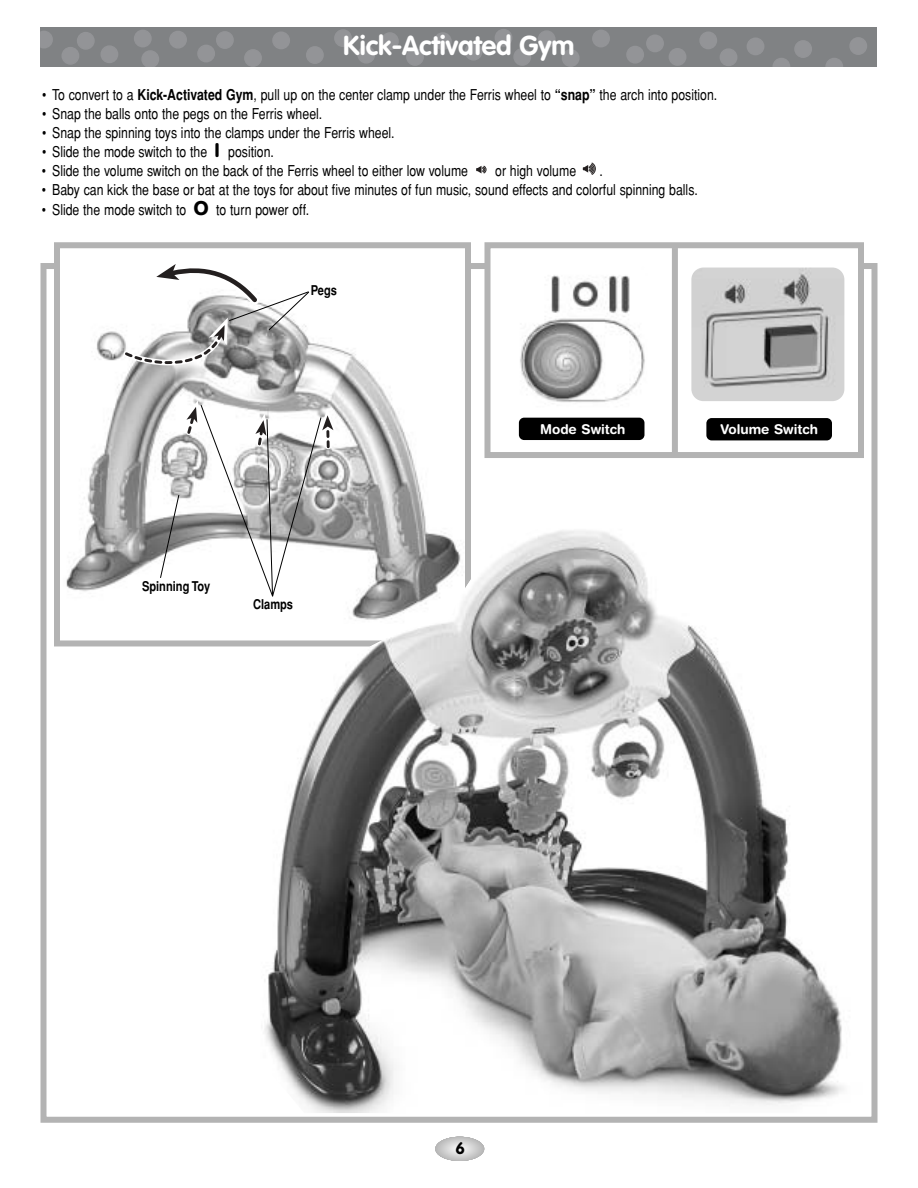
<style>
.page{position:relative;width:918px;height:1188px;background:#fff}
.page>*{position:absolute;margin:0;border:0;box-sizing:border-box;transform-origin:0 0}
.t1{font:700 27px "VAG Rounded";color:#fff}
.t2{font:700 16.5px "VAG Rounded";color:#000}
.t3{font:condensed 15px "Helvetica";color:#000}
.t4{font:700 13.5px "Helvetica Rounded";color:#fff}
.t5{font:700 condensed 13.5px "Helvetica";color:#000}
.s1{font-weight:700}
.s2{font-family:"VAG Rounded";font-weight:900;font-stretch:normal;font-size:19.5px}
</style>
<div class="page">
<div style="left:40px;top:263px;width:838px;height:860px;border:6px solid #b3b3b3"></div>
<div style="left:60px;top:248px;width:405px;height:392px;background:#fff"></div>
<img style="left:66px;top:331px;width:357px;height:261px">
<div style="left:54px;top:242px;width:417px;height:404px;border:6px solid #b3b3b3"></div>
<svg style="left:159px;top:400px;width:178px;height:192px"></svg>
<svg style="left:435px;top:1137px;width:49px;height:24px"></svg>
<svg style="left:583px;top:162px;width:13px;height:13px"></svg>
<svg style="left:476px;top:165px;width:11px;height:9px"></svg>
<div style="left:40px;top:27px;width:838px;height:40px;background:#808284"></div>
<svg style="left:40px;top:31px;width:13px;height:17px"></svg>
<div style="left:61px;top:47px;width:18px;height:18px;background:#939497;border:2px solid #939497;border-radius:50%"></div>
<div style="left:77px;top:32px;width:18px;height:18px;background:#939497;border:2px solid #939497;border-radius:50%"></div>
<div style="left:100px;top:45px;width:18px;height:18px;background:#939497;border:2px solid #939497;border-radius:50%"></div>
<div style="left:134px;top:30px;width:18px;height:17px;background:#939497;border:2px solid #939497;border-radius:50%"></div>
<svg style="left:141px;top:50px;width:18px;height:17px"></svg>
<div style="left:169px;top:31px;width:18px;height:18px;background:#939497;border:2px solid #939497;border-radius:50%"></div>
<div style="left:197px;top:45px;width:18px;height:17px;background:#939497;border:2px solid #939497;border-radius:50%"></div>
<div style="left:216px;top:31px;width:18px;height:18px;background:#939497;border:2px solid #939497;border-radius:50%"></div>
<div style="left:244px;top:49px;width:18px;height:18px;background:#939497;border:2px solid #939497;border-radius:50%"></div>
<div style="left:272px;top:31px;width:18px;height:18px;background:#939497;border:2px solid #939497;border-radius:50%"></div>
<div style="left:306px;top:46px;width:18px;height:18px;background:#939497;border:2px solid #939497;border-radius:50%"></div>
<div style="left:334px;top:29px;width:18px;height:18px;background:#939497;border:2px solid #939497;border-radius:50%"></div>
<div style="left:357px;top:46px;width:18px;height:18px;background:#939497;border:2px solid #939497;border-radius:50%"></div>
<div style="left:381px;top:32px;width:18px;height:18px;background:#939497;border:2px solid #939497;border-radius:50%"></div>
<div style="left:406px;top:48px;width:18px;height:18px;background:#939497;border:2px solid #939497;border-radius:50%"></div>
<div style="left:434px;top:32px;width:18px;height:18px;background:#939497;border:2px solid #939497;border-radius:50%"></div>
<div style="left:465px;top:43px;width:17px;height:18px;background:#939497;border:2px solid #939497;border-radius:50%"></div>
<div style="left:495px;top:29px;width:17px;height:18px;background:#939497;border:2px solid #939497;border-radius:50%"></div>
<div style="left:513px;top:48px;width:18px;height:18px;background:#939497;border:2px solid #939497;border-radius:50%"></div>
<div style="left:538px;top:30px;width:18px;height:18px;background:#939497;border:2px solid #939497;border-radius:50%"></div>
<div style="left:562px;top:49px;width:18px;height:18px;background:#939497;border:2px solid #939497;border-radius:50%"></div>
<div style="left:592px;top:30px;width:18px;height:17px;background:#939497;border:2px solid #939497;border-radius:50%"></div>
<div style="left:626px;top:46px;width:18px;height:18px;background:#939497;border:2px solid #939497;border-radius:50%"></div>
<div style="left:646px;top:34px;width:18px;height:18px;background:#939497;border:2px solid #939497;border-radius:50%"></div>
<div style="left:669px;top:48px;width:17px;height:18px;background:#939497;border:2px solid #939497;border-radius:50%"></div>
<div style="left:699px;top:31px;width:18px;height:18px;background:#939497;border:2px solid #939497;border-radius:50%"></div>
<div style="left:720px;top:48px;width:17px;height:18px;background:#939497;border:2px solid #939497;border-radius:50%"></div>
<div style="left:849px;top:37px;width:18px;height:18px;background:#939497;border:2px solid #939497;border-radius:50%"></div>
<div style="left:794px;top:40px;width:18px;height:18px;background:#939497;border:2px solid #939497;border-radius:50%"></div>
<div style="left:747px;top:37px;width:17px;height:18px;background:#939497;border:2px solid #939497;border-radius:50%"></div>
<svg style="left:773px;top:58px;width:17px;height:9px"></svg>
<svg style="left:825px;top:58px;width:18px;height:9px"></svg>
<div style="left:490px;top:248px;width:368px;height:204px;background:#fff"></div>
<div style="left:484px;top:242px;width:380px;height:216px;border:6px solid #b3b3b3"></div>
<img style="left:509px;top:264px;width:138px;height:153px;border-radius:12px">
<div style="left:519px;top:418px;width:125px;height:22px;background:#000;border-radius:5px"></div>
<div style="left:706px;top:418px;width:126px;height:22px;background:#000;border-radius:5px"></div>
<img style="left:691px;top:268px;width:153px;height:133px;border-radius:12px">
<div style="left:672px;top:248px;width:6px;height:209px;background:#b3b3b3"></div>
<img style="left:226px;top:506px;width:618px;height:607px">
<svg style="left:119px;top:264px;width:191px;height:106px"></svg>
<h1 class="t1" style="left:343px;top:34px;width:233px">Kick-Activated Gym</h1>
<p class="t3" style="left:42px;top:89px;width:677px">• To convert to a <span class="s1">Kick-Activated Gym</span>, pull up on the center clamp under the Ferris wheel to <span class="s1">“snap”</span> the arch into position.</p>
<p class="t3" style="left:42px;top:108px;width:282px">• Snap the balls onto the pegs on the Ferris wheel.</p>
<p class="t3" style="left:42px;top:127px;width:354px">• Snap the spinning toys into the clamps under the Ferris wheel.</p>
<p class="t3" style="left:42px;top:147px;width:233px">• Slide the mode switch to the <span class="s2">I</span> position.</p>
<p class="t3" style="left:42px;top:166px;width:428px">• Slide the volume switch on the back of the Ferris wheel to either low volume</p>
<p class="t3" style="left:495px;top:166px;width:83px">or high volume</p>
<p class="t3" style="left:599px;top:166px;width:5px">.</p>
<p class="t3" style="left:42px;top:185px;width:657px">• Baby can kick the base or bat at the toys for about five minutes of fun music, sound effects and colorful spinning balls.</p>
<p class="t3" style="left:42px;top:204px;width:269px">• Slide the mode switch to <span class="s2">O</span> to turn power off.</p>
<p class="t5" style="left:311px;top:285px;width:28px">Pegs</p>
<p class="t5" style="left:142px;top:581px;width:70px">Spinning Toy</p>
<p class="t5" style="left:253px;top:599px;width:41px">Clamps</p>
<p class="t4" style="left:540px;top:424px;width:87px">Mode Switch</p>
<p class="t4" style="left:720px;top:424px;width:99px">Volume Switch</p>
<p class="t2" style="left:455px;top:1141px;width:11px">6</p>
</div>
